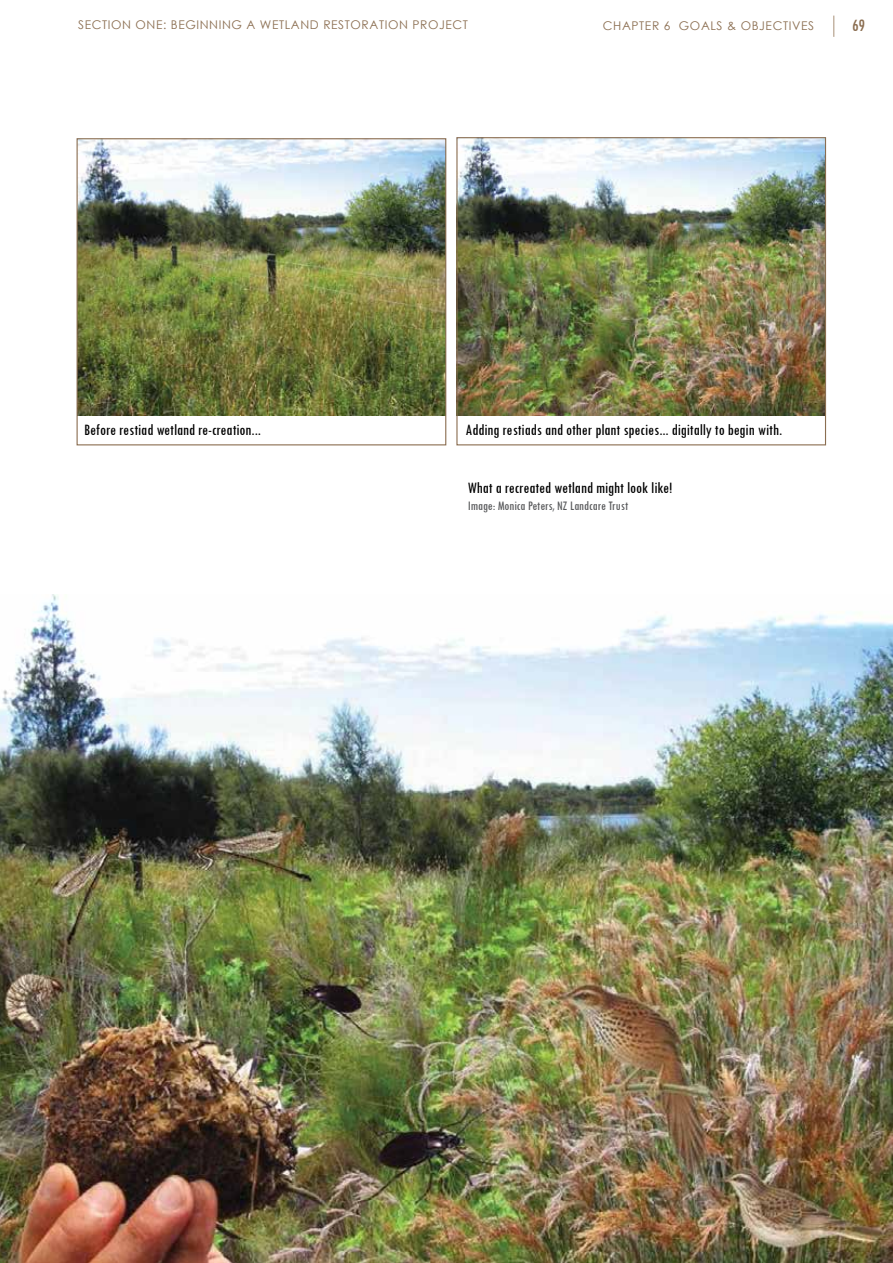
<style>
.page{position:relative;width:893px;height:1263px;background:#fff}
.page>*{position:absolute;margin:0;border:0;box-sizing:border-box;transform-origin:0 0}
.t1{font:condensed 18px "Tw Cen";color:#8b6e51}
.t2{font:condensed 16.5px "Tw Cen";color:#000}
.t3{font:condensed 13.5px "Tw Cen";color:#58595b}
.t4{font:12px "Century Gothic";letter-spacing:.05em;color:#8b6e51}
</style>
<div class="page">
<svg style="left:833px;top:16px;width:1px;height:21px"></svg>
<img style="left:0;top:595px;width:893px;height:668px">
<img style="left:79px;top:140px;width:365px;height:275px">
<div style="left:77px;top:138px;width:369px;height:307px;border:1px solid #8b6e51"></div>
<img style="left:458px;top:139px;width:366px;height:276px">
<div style="left:456px;top:137px;width:370px;height:308px;border:1px solid #8b6e51"></div>
<p class="t4" style="left:78px;top:16px;width:391px">SECTION ONE: BEGINNING A WETLAND RESTORATION PROJECT</p>
<p class="t4" style="left:603px;top:17px;width:213px">CHAPTER 6 GOALS &amp; OBJECTIVES</p>
<p class="t1" style="left:852px;top:14px;width:15px">69</p>
<p class="t2" style="left:84px;top:420px;width:178px">Before restiad wetland re-creation...</p>
<p class="t2" style="left:465px;top:420px;width:318px">Adding restiads and other plant species... digitally to begin with.</p>
<p class="t2" style="left:468px;top:478px;width:206px">What a recreated wetland might look like!</p>
<p class="t3" style="left:468px;top:497px;width:162px">Image: Monica Peters, NZ Landcare Trust</p>
</div>
